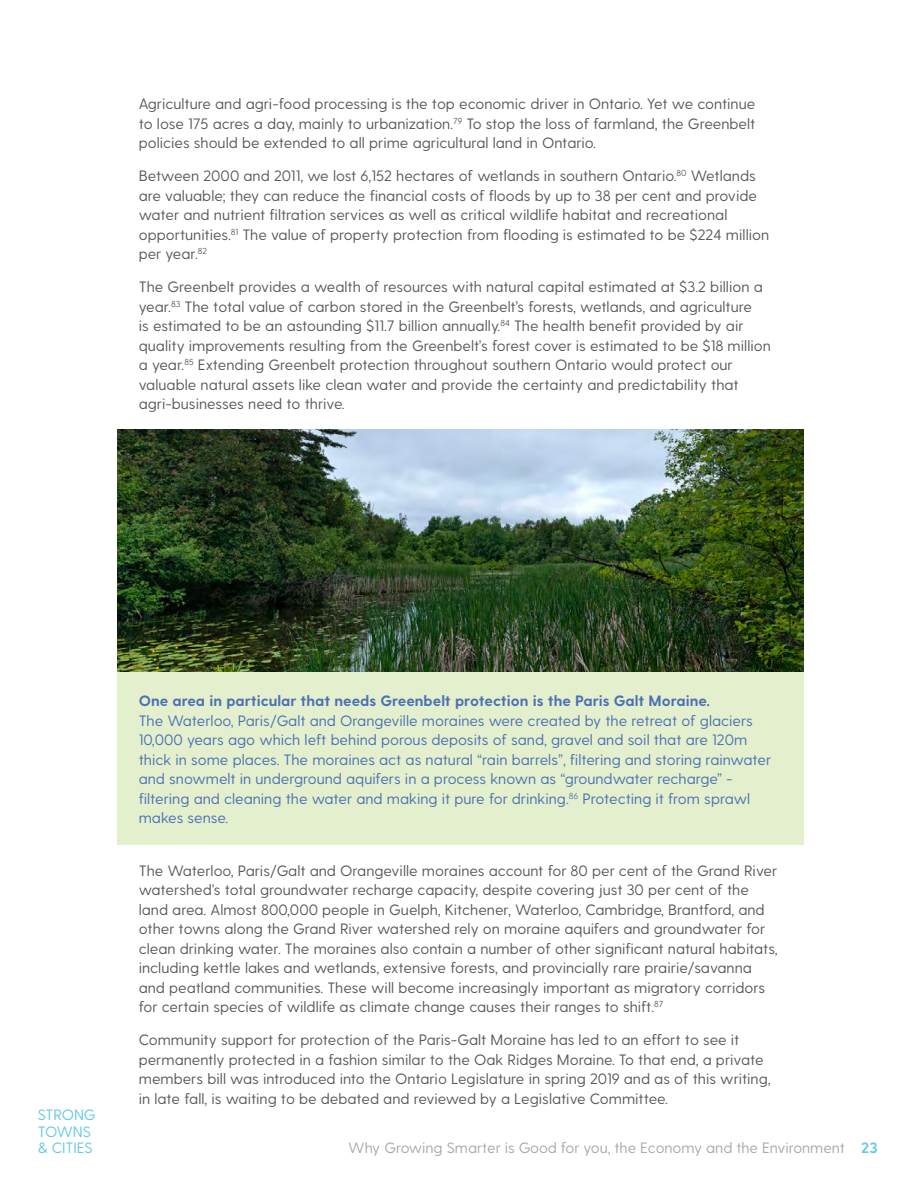
<style>
.page{position:relative;width:918px;height:1188px;background:#fff}
.page>*{position:absolute;margin:0;border:0;box-sizing:border-box;transform-origin:0 0}
.t1{font:15px/19.5px "Greycliff CF";color:#58595b}
.t2{font:15px/19.5px "Greycliff CF";color:#4a71b3}
.t3{font:700 15px "Greycliff CF";color:#4a71b3}
.t4{font:15px "Greycliff CF";letter-spacing:-.005em;color:#a7a9ac}
.t5{font:15px/16.5px "Greycliff CF";letter-spacing:-.005em;color:#66c9e5}
.s1{font-weight:700;color:#66c9e5}
</style>
<div class="page">
<div style="left:117px;top:671px;width:687px;height:174px;background:#e3efcd"></div>
<img style="left:117px;top:430px;width:687px;height:241px">
<p class="t1" style="left:139px;top:95px;width:618px;text-align:justify">Agriculture and agri-food processing is the top economic driver in Ontario. Yet we continue to lose 175 acres a day, mainly to urbanization.<sup>79</sup> To stop the loss of farmland, the Greenbelt policies should be extended to all prime agricultural land in Ontario.</p>
<p class="t1" style="left:139px;top:167px;width:632px">Between 2000 and 2011, we lost 6,152 hectares of wetlands in southern Ontario.<sup>80</sup> Wetlands are valuable; they can reduce the financial costs of floods by up to 38 per cent and provide water and nutrient filtration services as well as critical wildlife habitat and recreational opportunities.<sup>81</sup> The value of property protection from flooding is estimated to be $224 million per year.<sup>82</sup></p>
<p class="t1" style="left:139px;top:278px;width:634px">The Greenbelt provides a wealth of resources with natural capital estimated at $3.2 billion a year.<sup>83</sup> The total value of carbon stored in the Greenbelt’s forests, wetlands, and agriculture<br>is estimated to be an astounding $11.7 billion annually.<sup>84</sup> The health benefit provided by air quality improvements resulting from the Greenbelt’s forest cover is estimated to be $18 million a year.<sup>85</sup> Extending Greenbelt protection throughout southern Ontario would protect our valuable natural assets like clean water and provide the certainty and predictability that agri-businesses need to thrive.</p>
<p class="t5" style="left:38px;top:1107px;width:59px">STRONG<br>TOWNS &amp; CITIES</p>
<p class="t3" style="left:139px;top:692px;width:573px">One area in particular that needs Greenbelt protection is the Paris Galt Moraine.</p>
<p class="t2" style="left:139px;top:711px;width:634px">The Waterloo, Paris/Galt and Orangeville moraines were created by the retreat of glaciers 10,000 years ago which left behind porous deposits of sand, gravel and soil that are 120m thick in some places. The moraines act as natural “rain barrels”, filtering and storing rainwater and snowmelt in underground aquifers in a process known as “groundwater recharge” - filtering and cleaning the water and making it pure for drinking.<sup>86</sup> Protecting it from sprawl makes sense.</p>
<p class="t1" style="left:139px;top:861px;width:640px">The Waterloo, Paris/Galt and Orangeville moraines account for 80 per cent of the Grand River watershed’s total groundwater recharge capacity, despite covering just 30 per cent of the land area. Almost 800,000 people in Guelph, Kitchener, Waterloo, Cambridge, Brantford, and other towns along the Grand River watershed rely on moraine aquifers and groundwater for clean drinking water. The moraines also contain a number of other significant natural habitats, including kettle lakes and wetlands, extensive forests, and provincially rare prairie/savanna and peatland communities. These will become increasingly important as migratory corridors for certain species of wildlife as climate change causes their ranges to shift.<sup>87</sup></p>
<p class="t1" style="left:139px;top:1031px;width:633px">Community support for protection of the Paris-Galt Moraine has led to an effort to see it permanently protected in a fashion similar to the Oak Ridges Moraine. To that end, a private members bill was introduced into the Ontario Legislature in spring 2019 and as of this writing, in late fall, is waiting to be debated and reviewed by a Legislative Committee.</p>
<p class="t4" style="left:348px;top:1139px;width:531px">Why Growing Smarter is Good for you, the Economy and the Environment <span class="s1">23</span></p>
</div>
